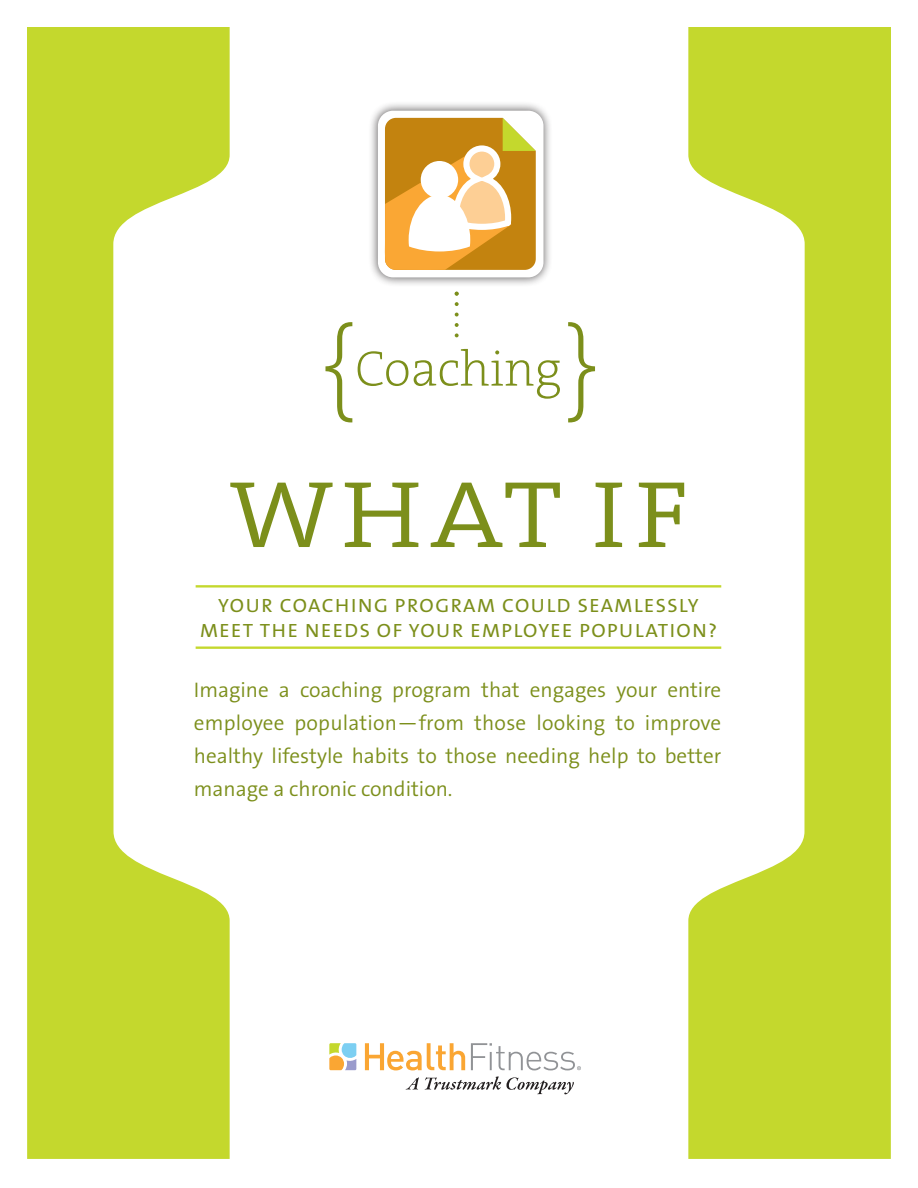
<style>
.page{position:relative;width:918px;height:1188px;background:#fff}
.page>*{position:absolute;margin:0;border:0;box-sizing:border-box;transform-origin:0 0}
.t1{font:300 95.4px "The Serif B W4";letter-spacing:.08em;color:#7c8f1b;scale:1.11 1}
.t2{font:200 50.25px "The Serif B W2";color:#7c8f1b}
.t3{font:300 21.15px/33px "The Sans B W4";color:#7c8f1b;text-align:justify}
.t4{font:19.2px/24.3px "The Sans B W5 Plain";letter-spacing:.075em;color:#7c8f1b;text-align:center;scale:1.05 1}
</style>
<div class="page">
<svg style="left:27px;top:27px;width:203px;height:1132px;fill:#c4d82d"></svg>
<svg style="left:688px;top:27px;width:203px;height:1132px;fill:#c4d82d"></svg>
<hr style="left:196px;top:646px;width:525px;height:3px;background:#c4d82d">
<hr style="left:196px;top:585px;width:525px;height:3px;background:#c4d82d">
<svg style="left:455px;top:333px;width:4px;height:4px"></svg>
<svg style="left:455px;top:323px;width:4px;height:4px"></svg>
<svg style="left:455px;top:313px;width:4px;height:4px"></svg>
<svg style="left:455px;top:302px;width:4px;height:4px"></svg>
<svg style="left:455px;top:292px;width:4px;height:4px"></svg>
<svg style="left:326px;top:322px;width:26px;height:100px"></svg>
<svg style="left:568px;top:322px;width:27px;height:100px"></svg>
<div style="left:368px;top:101px;width:185px;height:186px;background:#231f20;opacity:.75"></div>
<div style="left:378px;top:111px;width:166px;height:166px;border:7px solid #fff;border-radius:12px"></div>
<svg style="left:385px;top:118px;width:151px;height:152px"></svg>
<svg style="left:365px;top:1043px;width:100px;height:27px"></svg>
<svg style="left:329px;top:1043px;width:27px;height:27px"></svg>
<svg style="left:471px;top:1043px;width:110px;height:27px"></svg>
<svg style="left:406px;top:1077px;width:13px;height:13px"></svg>
<svg style="left:425px;top:1076px;width:149px;height:18px"></svg>
<h2 class="t2" style="left:355px;top:337px;width:208px">Coaching</h2>
<h1 class="t1" style="left:230px;top:453px;width:415px">WHAT IF</h1>
<p class="t4" style="left:200px;top:594px;width:494px">YOUR COACHING PROGRAM COULD SEAMLESSLY<br>MEET THE NEEDS OF YOUR EMPLOYEE POPULATION?</p>
<p class="t3" style="left:194px;top:673px;width:529px">Imagine a coaching program that engages your entire employee population—from those looking to improve healthy lifestyle habits to those needing help to better manage a chronic condition.</p>
</div>
